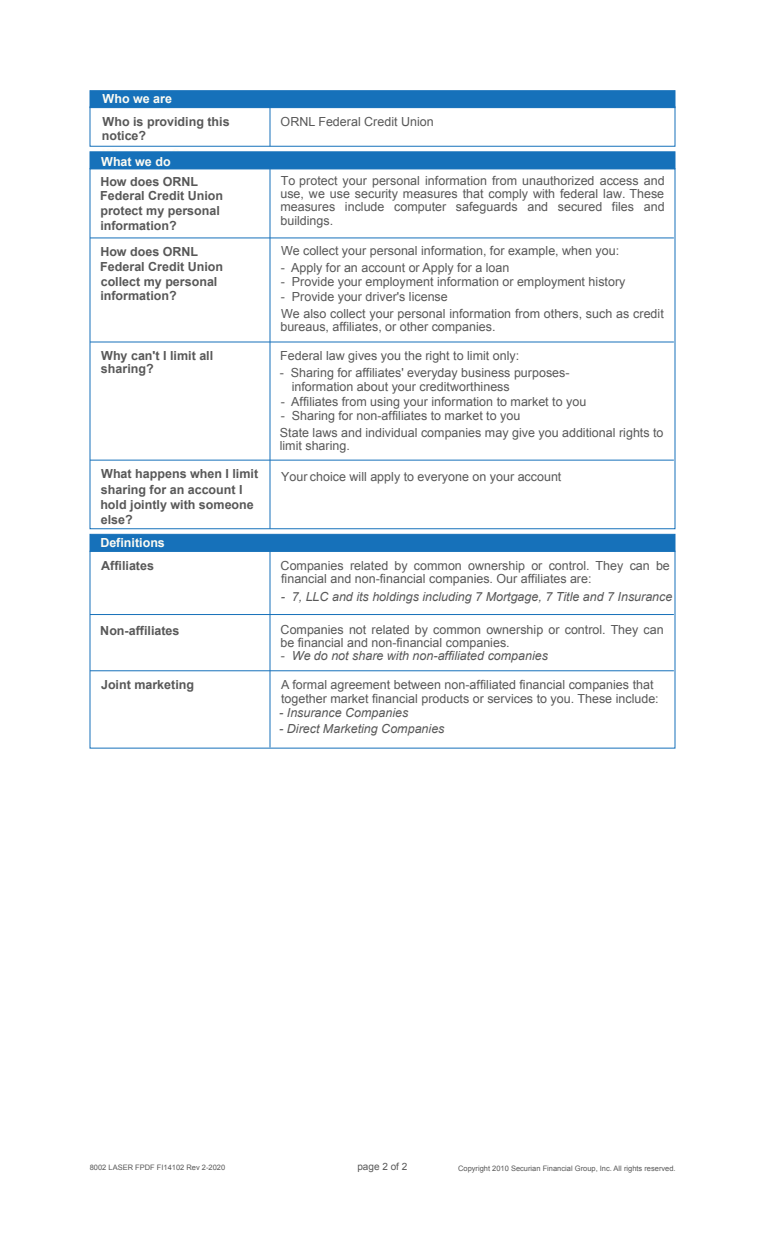
<style>
.page{position:relative;width:765px;height:1260px;background:#fff}
.page>*{position:absolute;margin:0;border:0;box-sizing:border-box;transform-origin:0 0}
.t1{font:12.5px/13.1px "Arial";color:#585858}
.t2{font:700 12.5px/14.8px "Arial";color:#585858}
.t3{font:italic 12.5px "Arial";color:#585858}
.t4{font:700 12.5px "Arial";color:#fefcf3}
.t5{font:10px "Arial";color:#585858}
.t6{font:7.5px "Arial";color:#585858}
.s1{font-style:normal}
</style>
<div class="page">
<div style="left:90px;top:90px;width:585px;height:18px;background:#1671ba;border:1px solid #1671ba"></div>
<div style="left:90px;top:107px;width:585px;height:40px;border:1px solid #1671ba"></div>
<hr style="left:270px;top:106px;width:1px;height:40px;background:#1671ba">
<hr style="left:270px;top:168px;width:1px;height:361px;background:#1671ba">
<div style="left:90px;top:152px;width:585px;height:17px;background:#1671ba"></div>
<hr style="left:90px;top:238px;width:584px;height:1px;background:#1671ba">
<hr style="left:90px;top:342px;width:584px;height:1px;background:#1671ba">
<hr style="left:90px;top:460px;width:584px;height:1px;background:#1671ba">
<div style="left:90px;top:534px;width:585px;height:18px;background:#1671ba;border:1px solid #1671ba"></div>
<div style="left:90px;top:551px;width:585px;height:197px;border:1px solid #1671ba"></div>
<hr style="left:90px;top:614px;width:584px;height:1px;background:#1671ba">
<hr style="left:90px;top:670px;width:584px;height:1px;background:#1671ba">
<hr style="left:270px;top:550px;width:1px;height:197px;background:#1671ba">
<p class="t4" style="left:103px;top:90px;width:71px">Who we are</p>
<p class="t2" style="left:102px;top:115px;width:129px;line-height:14.1px">Who is providing this notice?</p>
<p class="t2" style="left:100px;top:174px;width:124px">How does ORNL<br>Federal Credit Union protect my personal information?</p>
<p class="t1" style="left:280px;top:174px;width:386px;text-align:justify">To protect your personal information from unauthorized access and use, we use security measures that comply with federal law. These measures include computer safeguards and secured files and buildings.</p>
<p class="t2" style="left:100px;top:245px;width:124px">How does ORNL<br>Federal Credit Union collect my personal information?</p>
<p class="t1" style="left:281px;top:244px;width:340px">We collect your personal information, for example, when you:</p>
<p class="t1" style="left:281px;top:115px;width:155px">ORNL Federal Credit Union</p>
<p class="t4" style="left:101px;top:153px;width:71px">What we do</p>
<p class="t1" style="left:281px;top:261px;width:230px">- Apply for an account or Apply for a loan</p>
<p class="t1" style="left:281px;top:275px;width:346px">- Provide your employment information or employment history</p>
<p class="t1" style="left:281px;top:288px;width:384px;line-height:17.2px">- Provide your driver's license<br>We also collect your personal information from others, such as credit</p>
<p class="t1" style="left:280px;top:320px;width:217px">bureaus, affiliates, or other companies.</p>
<p class="t2" style="left:101px;top:350px;width:114px;line-height:12.5px">Why can't I limit all sharing?</p>
<p class="t1" style="left:280px;top:349px;width:240px">Federal law gives you the right to limit only:</p>
<p class="t1" style="left:292px;top:366px;width:279px;line-height:13.6px;text-indent:-12px">- Sharing for affiliates' everyday business purposes&shy;information about your creditworthiness</p>
<p class="t1" style="left:281px;top:395px;width:307px">- Affiliates from using your information to market to you</p>
<p class="t1" style="left:280px;top:408px;width:385px;line-height:16.9px">- Sharing for non-affiliates to market to you<br>State laws and individual companies may give you additional rights to</p>
<p class="t1" style="left:280px;top:440px;width:72px">limit sharing.</p>
<p class="t2" style="left:100px;top:466px;width:159px;line-height:15.4px">What happens when I limit sharing for an account I hold jointly with someone else?</p>
<p class="t1" style="left:281px;top:470px;width:282px">Your choice will apply to everyone on your account</p>
<p class="t2" style="left:101px;top:558px;width:54px">Affiliates</p>
<p class="t4" style="left:100px;top:535px;width:66px">Definitions</p>
<p class="t1" style="left:281px;top:559px;width:391px">Companies related by common ownership or control. They can be financial and non-financial companies. Our affiliates are:</p>
<p class="t1" style="left:280px;top:623px;width:385px">Companies not related by common ownership or control. They can be financial and non-financial companies.</p>
<p class="t3" style="left:281px;top:648px;width:269px"><span class="s1">-</span> We do not share with non-affiliated companies</p>
<p class="t1" style="left:281px;top:677px;width:379px;line-height:14.4px">A formal agreement between non-affiliated financial companies that together market financial products or services to you. These include:</p>
<p class="t3" style="left:281px;top:589px;width:393px">- 7, LLC and its holdings including 7 Mortgage, 7 Title and 7 Insurance</p>
<p class="t2" style="left:100px;top:623px;width:81px">Non-affiliates</p>
<p class="t2" style="left:101px;top:678px;width:95px">Joint marketing</p>
<p class="t3" style="left:279px;top:705px;width:131px">- Insurance Companies</p>
<p class="t3" style="left:279px;top:721px;width:167px">- Direct Marketing Companies</p>
<p class="t5" style="left:357px;top:1160px;width:52px">page 2 of 2</p>
<p class="t6" style="left:90px;top:1163px;width:137px">8002 LASER FPDF FI14102 Rev 2-2020</p>
<p class="t6" style="left:458px;top:1164px;width:219px">Copyright 2010 Securian Financial Group, Inc. All rights reserved.</p>
</div>
